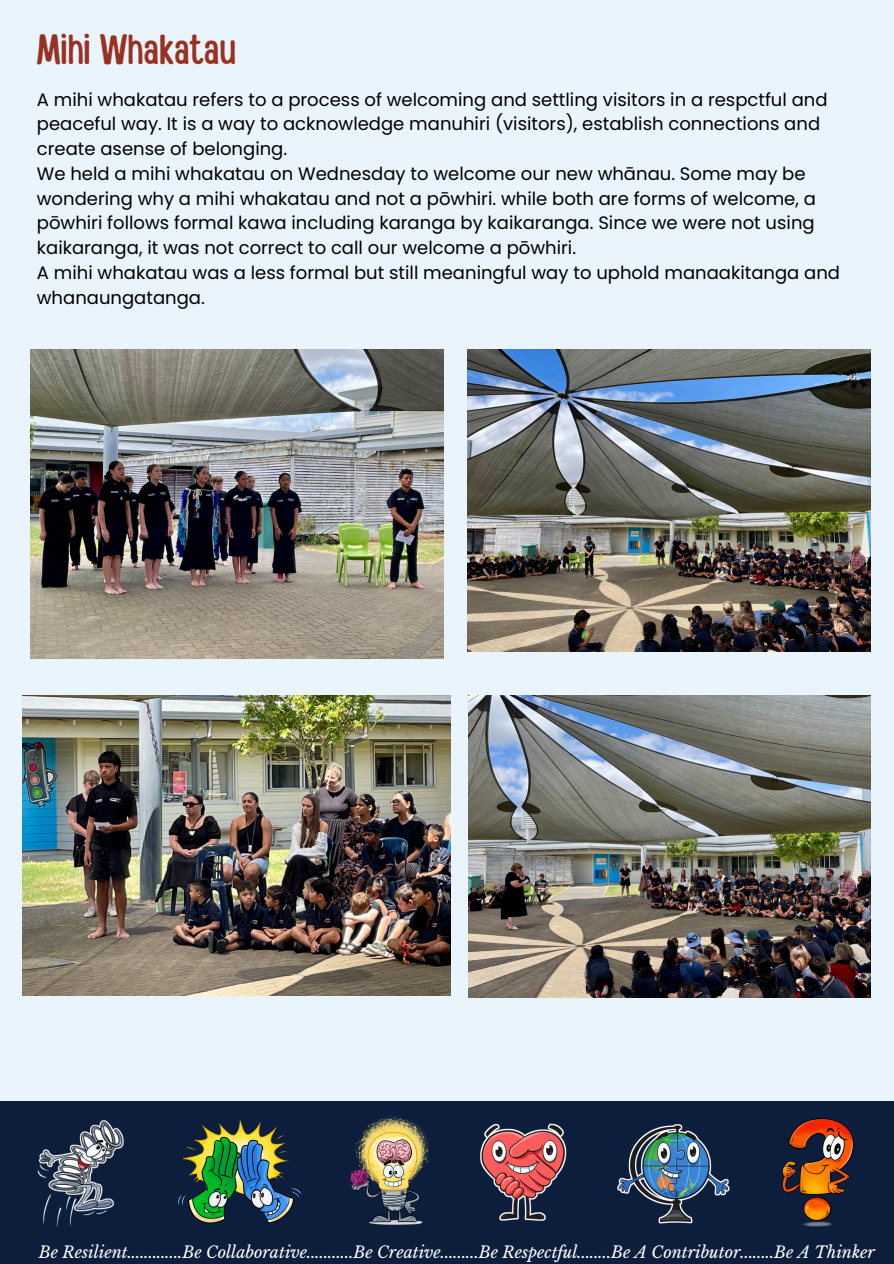
<style>
.page{position:relative;width:894px;height:1264px;background:#fff}
.page>*{position:absolute;margin:0;border:0;box-sizing:border-box;transform-origin:0 0}
.t1{font:42px "Handy Casual Condensed";color:#993120}
.t2{font:18px/24.8px "Poppins";color:#000}
.t3{font:italic 16.05px "Libre Baskerville";color:#fff}
</style>
<div class="page">
<div style="left:0;top:0;width:893px;height:1263px;background:#e9f4fd"></div>
<div style="left:0;top:1101px;width:893px;height:162px;background:#0c1e3c"></div>
<img style="left:38px;top:1120px;width:86px;height:107px">
<img style="left:782px;top:1118px;width:72px;height:109px">
<img style="left:480px;top:1123px;width:86px;height:98px">
<img style="left:349px;top:1117px;width:80px;height:108px">
<img style="left:178px;top:1120px;width:124px;height:104px">
<img style="left:617px;top:1124px;width:113px;height:100px">
<img style="left:468px;top:695px;width:402px;height:302px">
<img style="left:23px;top:695px;width:427px;height:300px">
<img style="left:467px;top:349px;width:402px;height:303px">
<img style="left:30px;top:349px;width:413px;height:309px">
<p class="t1" style="left:37px;top:22px;width:201px">Mihi Whakatau</p>
<p class="t2" style="left:37px;top:87px;width:792px">A mihi whakatau refers to a process of welcoming and settling visitors in a respctful and peaceful way. It is a way to acknowledge manuhiri (visitors), establish connections and create asense of belonging.</p>
<p class="t2" style="left:37px;top:161px;width:780px">We held a mihi whakatau on Wednesday to welcome our new whānau. Some may be wondering why a mihi whakatau and not a pōwhiri. while both are forms of welcome, a pōwhiri follows formal kawa including karanga by kaikaranga. Since we were not using kaikaranga, it was not correct to call our welcome a pōwhiri.</p>
<p class="t2" style="left:37px;top:260px;width:804px">A mihi whakatau was a less formal but still meaningful way to uphold manaakitanga and whanaungatanga.</p>
<h1 class="t3" style="left:39px;top:1242px;width:837px">Be Resilient.............Be Collaborative...........Be Creative.........Be Respectful........Be A Contributor........Be A Thinker</h1>
</div>
